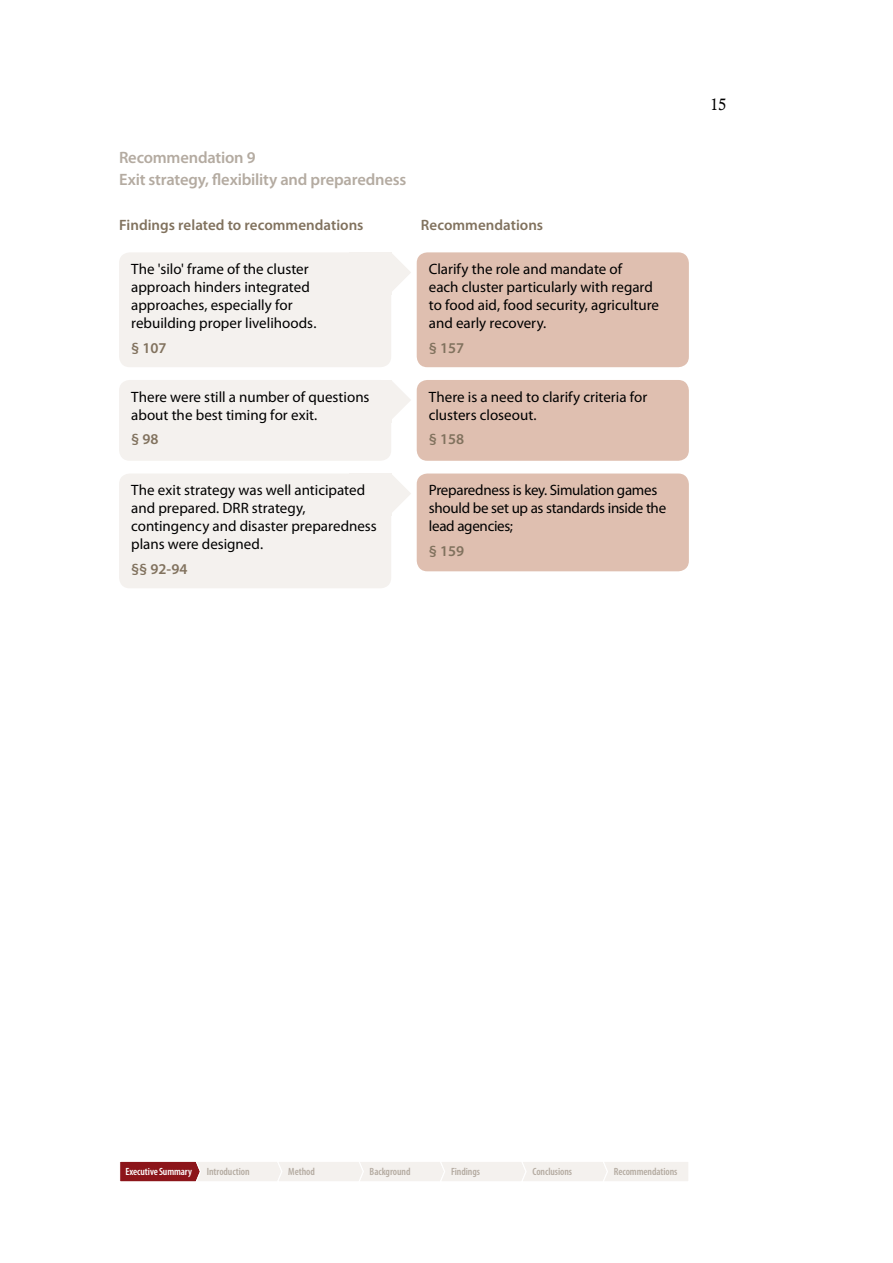
<style>
.page{position:relative;width:893px;height:1263px;background:#fff}
.page>*{position:absolute;margin:0;border:0;box-sizing:border-box;transform-origin:0 0}
.t1{font:600 16.5px/22.5px "Myriad Pro";letter-spacing:-.01em;color:#b4aba1}
.t2{font:16.5px "Calisto";color:#000}
.t3{font:15px/18px "Myriad Pro";color:#000}
.t4{font:15px/18px "Myriad Pro";letter-spacing:-.02em;color:#000}
.t5{font:600 15px "Myriad Pro";color:#81725e}
.t6{font:600 condensed 10.5px "Myriad Pro";letter-spacing:-.005em;color:#b4aba1}
.t7{font:600 condensed 10.5px "Myriad Pro";letter-spacing:-.005em;color:#fff}
</style>
<div class="page">
<div style="left:417px;top:252px;width:272px;height:115px;background:#dfbfb0;border-radius:11px"></div>
<div style="left:417px;top:380px;width:272px;height:81px;background:#dfbfb0;border-radius:11px"></div>
<div style="left:417px;top:473px;width:272px;height:98px;background:#dfbfb0;border-radius:11px"></div>
<div style="left:119px;top:252px;width:272px;height:115px;background:#f4f1ee;border-radius:11px"></div>
<div style="left:119px;top:380px;width:272px;height:81px;background:#f4f1ee;border-radius:11px"></div>
<div style="left:119px;top:473px;width:272px;height:115px;background:#f4f1ee;border-radius:11px"></div>
<svg style="left:384px;top:252px;width:27px;height:41px"></svg>
<svg style="left:384px;top:380px;width:27px;height:40px"></svg>
<svg style="left:384px;top:473px;width:27px;height:41px"></svg>
<svg style="left:120px;top:1161px;width:568px;height:21px;background:#e7d6d4"></svg>
<p class="t1" style="left:119px;top:146px;width:289px">Recommendation 9<br>Exit strategy, flexibility and preparedness</p>
<p class="t5" style="left:119px;top:216px;width:246px">Findings related to recommendations</p>
<p class="t5" style="left:421px;top:216px;width:124px">Recommendations</p>
<p class="t3" style="left:131px;top:260px;width:187px">The 'silo' frame of the cluster approach hinders integrated approaches, especially for rebuilding proper livelihoods.</p>
<p class="t5" style="left:131px;top:338px;width:37px">§ 107</p>
<p class="t3" style="left:131px;top:388px;width:240px">There were still a number of questions about the best timing for exit.</p>
<p class="t5" style="left:131px;top:430px;width:29px">§ 98</p>
<p class="t3" style="left:131px;top:481px;width:247px">The exit strategy was well anticipated and prepared. DRR strategy, contingency and disaster preparedness plans were designed.</p>
<p class="t5" style="left:131px;top:559px;width:58px">§§ 92-94</p>
<p class="t3" style="left:429px;top:260px;width:232px">Clarify the role and mandate of<br>each cluster particularly with regard to food aid, food security, agriculture and early recovery.</p>
<p class="t5" style="left:429px;top:338px;width:37px">§ 157</p>
<p class="t3" style="left:429px;top:388px;width:220px">There is a need to clarify criteria for clusters closeout.</p>
<p class="t5" style="left:429px;top:430px;width:37px">§ 158</p>
<p class="t4" style="left:429px;top:481px;width:239px">Preparedness is key. Simulation games should be set up as standards inside the lead agencies;</p>
<p class="t5" style="left:429px;top:541px;width:37px">§ 159</p>
<p class="t2" style="left:710px;top:95px;width:18px">15</p>
<p class="t7" style="left:125px;top:1165px;width:68px">Executive Summary</p>
<p class="t6" style="left:207px;top:1165px;width:44px">Introduction</p>
<p class="t6" style="left:288px;top:1165px;width:28px">Method</p>
<p class="t6" style="left:370px;top:1165px;width:42px">Background</p>
<p class="t6" style="left:451px;top:1165px;width:30px">Findings</p>
<p class="t6" style="left:532px;top:1165px;width:41px">Conclusions</p>
<p class="t6" style="left:614px;top:1165px;width:65px">Recommendations</p>
</div>
